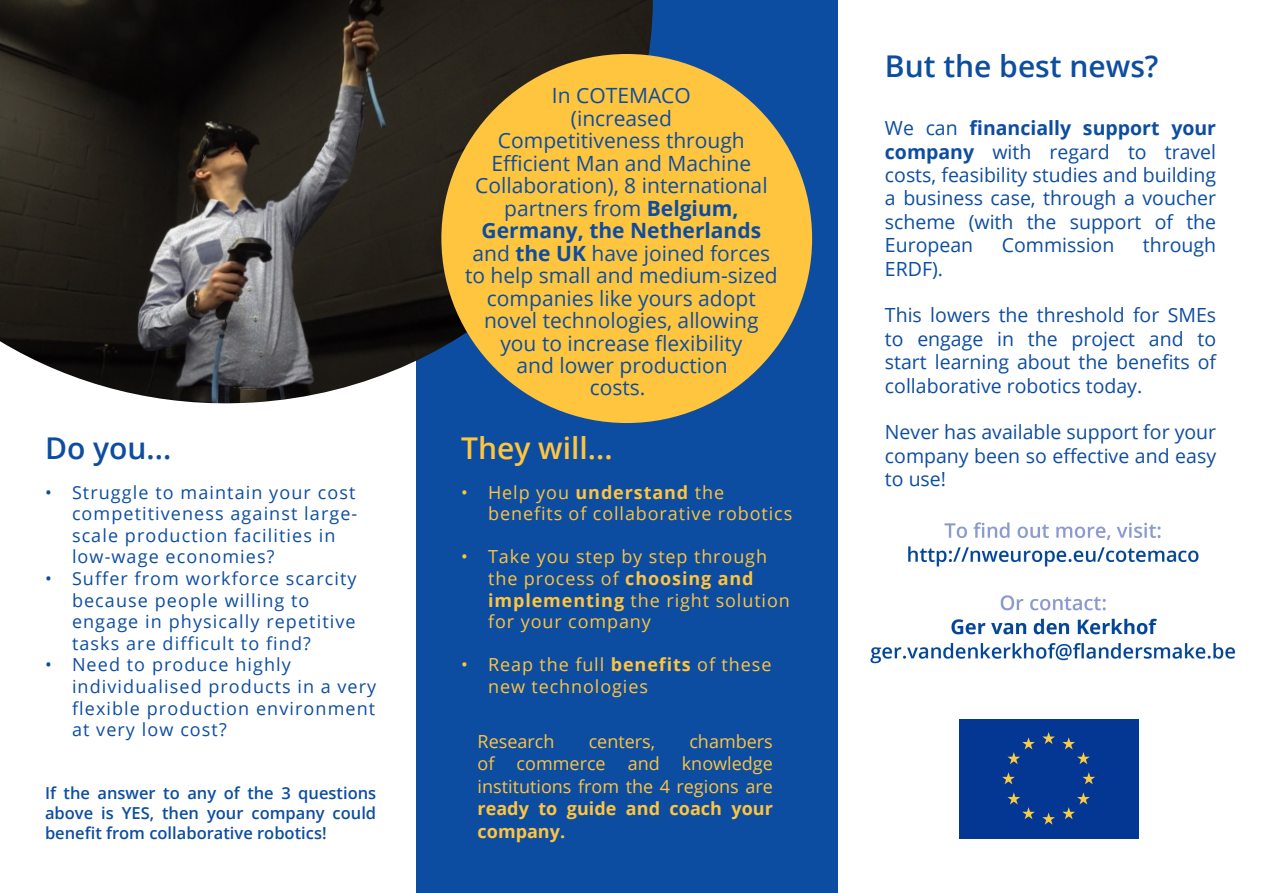
<style>
.page{position:relative;width:1263px;height:893px;background:#fff}
.page>*{position:absolute;margin:0;border:0;box-sizing:border-box;transform-origin:0 0}
.t1{font:600 30px "Open Sans";color:#0d4da1}
.t2{font:600 30px "Open Sans";color:#ffc53e}
.t3{font:21px/22.5px "Open Sans";color:#0d4da1;text-align:center}
.t4{font:19.5px/23.4px "Open Sans";color:#0d4da1;text-align:justify}
.t5{font:18px/21.6px "Open Sans";letter-spacing:.06em;color:#0d4da1}
.t6{font:18px/21.6px "Open Sans";letter-spacing:.05em;color:#ffc53e}
.t7{font:18px "Open Sans";color:#ffc53e}
.t8{font:600 16.5px/19.8px "Open Sans";color:#0d4da1;text-align:justify}
.s1{font-weight:700}
</style>
<div class="page">
<div style="left:416px;top:0;width:421px;height:893px;background:#0d4da1"></div>
<img style="left:0;top:0;width:653px;height:408px">
<div style="left:441px;top:54px;width:371px;height:369px;background:#ffc53e;border-radius:50%"></div>
<div style="left:959px;top:719px;width:180px;height:120px;background:#043793"></div>
<img style="left:870px;top:522px;width:366px;height:142px">
<p class="t1" style="left:45px;top:428px;width:128px">Do you...</p>
<p class="t5" style="left:72px;top:481px;width:287px;text-indent:-27px">• Struggle to maintain your cost competitiveness against large&shy;scale production facilities in low-wage economies?</p>
<p class="t5" style="left:72px;top:567px;width:286px;text-indent:-27px">• Suffer from workforce scarcity because people willing to engage in physically repetitive tasks are difficult to find?</p>
<p class="t5" style="left:72px;top:654px;width:306px;text-indent:-27px">• Need to produce highly individualised products in a very flexible production environment at very low cost?</p>
<p class="t8" style="left:45px;top:783px;width:333px">If the answer to any of the 3 questions above is YES, then your company could benefit from collaborative robotics!</p>
<p class="t3" style="left:465px;top:84px;width:314px">In COTEMACO<br>(increased<br>Competitiveness through<br>Efficient Man and Machine<br>Collaboration), 8 international partners from <span class="s1">Belgium,<br>Germany, the Netherlands </span>and <span class="s1">the UK</span> have joined forces to help small and medium-sized companies like yours adopt novel technologies, allowing you to increase flexibility<br>and lower production<br>costs.</p>
<p class="t2" style="left:461px;top:428px;width:153px">They will...</p>
<p class="t6" style="left:488px;top:481px;width:306px;text-indent:-27px">• Help you <span class="s1">understand</span> the benefits of collaborative robotics</p>
<p class="t6" style="left:488px;top:546px;width:303px;text-indent:-27px">• Take you step by step through the process of <span class="s1">choosing and implementing</span> the right solution for your company</p>
<p class="t6" style="left:488px;top:654px;width:285px;text-indent:-27px">• Reap the full <span class="s1">benefits</span> of these new technologies</p>
<p class="t6" style="left:478px;top:730px;width:297px;line-height:22.5px;text-align:justify;text-indent:212px">chambers of commerce and knowledge institutions from the 4 regions are <span class="s1">ready to guide and coach your company.</span></p>
<p class="t7" style="left:478px;top:729px;width:78px">Research</p>
<p class="t7" style="left:589px;top:729px;width:68px">centers,</p>
<p class="t1" style="left:885px;top:45px;width:275px">But the best news?</p>
<p class="t4" style="left:885px;top:116px;width:333px">We can <span class="s1">financially support your company</span> with regard to travel costs, feasibility studies and building a business case, through a voucher scheme (with the support of the European</p>
<p class="t4" style="left:1002px;top:233px;width:114px">Commission</p>
<p class="t4" style="left:1143px;top:233px;width:75px">through</p>
<p class="t4" style="left:885px;top:256px;width:60px">ERDF).</p>
<p class="t4" style="left:885px;top:303px;width:333px">This lowers the threshold for SMEs to engage in the project and to start learning about the benefits of collaborative robotics today.</p>
<p class="t4" style="left:885px;top:420px;width:333px">Never has available support for your company been so effective and easy to use!</p>
</div>
